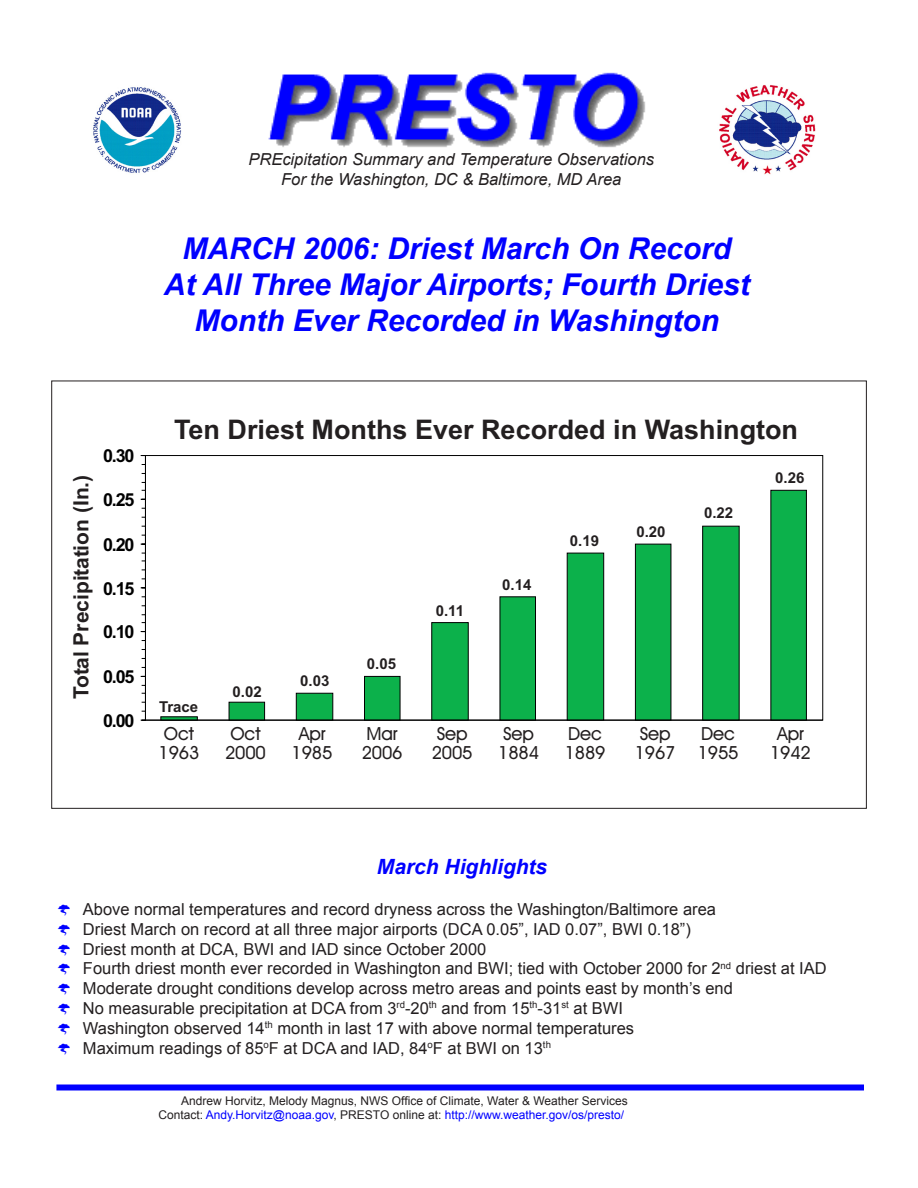
<style>
.page{position:relative;width:918px;height:1188px;background:#fff}
.page>*{position:absolute;margin:0;border:0;box-sizing:border-box;transform-origin:0 0}
.t1{font:italic 700 30px/36px "Arial";color:#00f;text-align:center}
.t2{font:700 27px "Arial";color:#231f20}
.t3{font:700 21px "Arial";color:#231f20}
.t4{font:italic 700 21px "Arial";color:#00f}
.t5{font:700 18px/18.6px "Avant Garde Bk BT";color:#231f20}
.t6{font:700 18px "Arial";letter-spacing:-.075em;color:#000}
.t7{font:16.5px/19.8px "Arial";color:#231f20}
.t8{font:italic 16.5px/19.8px "Arial";color:#231f20;text-align:center}
.t9{font:700 15px "Arial";color:#231f20}
.t10{font:12px/14.4px "Arial";color:#231f20}
.s1{color:#00f}
</style>
<div class="page">
<img style="left:268px;top:72px;width:378px;height:76px">
<img style="left:93px;top:87px;width:89px;height:86px">
<img style="left:719px;top:85px;width:97px;height:90px">
<div style="left:56px;top:1084px;width:808px;height:6px;background:#00f"></div>
<svg style="left:160px;top:716px;width:38px;height:4px"></svg>
<div style="left:229px;top:702px;width:36px;height:19px;background:#0cb14b;border:1px solid #000"></div>
<div style="left:296px;top:693px;width:37px;height:28px;background:#0cb14b;border:1px solid #000"></div>
<div style="left:364px;top:676px;width:37px;height:45px;background:#0cb14b;border:1px solid #000"></div>
<div style="left:431px;top:622px;width:38px;height:99px;background:#0cb14b;border:1px solid #000"></div>
<div style="left:499px;top:596px;width:37px;height:125px;background:#0cb14b;border:1px solid #000"></div>
<div style="left:567px;top:553px;width:37px;height:168px;background:#0cb14b;border:1px solid #000"></div>
<div style="left:635px;top:544px;width:36px;height:177px;background:#0cb14b;border:1px solid #000"></div>
<div style="left:702px;top:526px;width:38px;height:195px;background:#0cb14b;border:1px solid #000"></div>
<div style="left:770px;top:490px;width:37px;height:231px;background:#0cb14b;border:1px solid #000"></div>
<hr style="left:145px;top:456px;width:1px;height:264px;background:#000">
<hr style="left:145px;top:720px;width:678px;height:1px;background:#000">
<p class="t8" style="left:248px;top:149px;width:407px">PREcipitation Summary and Temperature Observations<br>For the Washington, DC &amp; Baltimore, MD Area</p>
<h1 class="t1" style="left:164px;top:232px;width:588px">MARCH 2006: Driest March On Record<br>At All Three Major Airports; Fourth Driest<br>Month Ever Recorded in Washington</h1>
<p class="t3" style="left:73px;top:699px;width:226px;rotate:-90deg">Total Precipitation (In.)</p>
<p class="t6" style="left:103px;top:449px;width:33px">0.30</p>
<p class="t6" style="left:103px;top:493px;width:33px">0.25</p>
<p class="t6" style="left:103px;top:538px;width:33px">0.20</p>
<p class="t6" style="left:103px;top:582px;width:33px">0.15</p>
<p class="t6" style="left:103px;top:625px;width:33px">0.10</p>
<p class="t6" style="left:103px;top:670px;width:33px">0.05</p>
<p class="t6" style="left:103px;top:714px;width:33px">0.00</p>
<h2 class="t2" style="left:174px;top:419px;width:626px">Ten Driest Months Ever Recorded in Washington</h2>
<p class="t9" style="left:159px;top:701px;width:41px">Trace</p>
<p class="t9" style="left:233px;top:686px;width:31px">0.02</p>
<p class="t9" style="left:300px;top:676px;width:31px">0.03</p>
<p class="t9" style="left:367px;top:658px;width:31px">0.05</p>
<p class="t9" style="left:436px;top:606px;width:30px">0.11</p>
<p class="t9" style="left:502px;top:579px;width:31px">0.14</p>
<p class="t9" style="left:570px;top:536px;width:31px">0.19</p>
<p class="t9" style="left:636px;top:526px;width:31px">0.20</p>
<p class="t9" style="left:704px;top:508px;width:31px">0.22</p>
<p class="t9" style="left:775px;top:473px;width:31px">0.26</p>
<p class="t5" style="left:159px;top:726px;width:42px">Oct<br>1963</p>
<p class="t5" style="left:225px;top:726px;width:42px">Oct<br>2000</p>
<p class="t5" style="left:292px;top:726px;width:42px;text-align:center">Apr<br>1985</p>
<p class="t5" style="left:362px;top:726px;width:42px">Mar<br>2006</p>
<p class="t5" style="left:432px;top:726px;width:42px">Sep<br>2005</p>
<p class="t5" style="left:498px;top:726px;width:42px">Sep<br>1884</p>
<p class="t5" style="left:565px;top:726px;width:42px">Dec<br>1889</p>
<p class="t5" style="left:635px;top:726px;width:42px">Sep<br>1967</p>
<p class="t5" style="left:698px;top:726px;width:42px">Dec<br>1955</p>
<p class="t5" style="left:770px;top:726px;width:42px;text-align:center">Apr<br>1942</p>
<p class="t4" style="left:377px;top:853px;width:172px">March Highlights</p>
<p class="t7" style="left:83px;top:899px;width:745px">Above normal temperatures and record dryness across the Washington/Baltimore area<br>Driest March on record at all three major airports (DCA 0.05”, IAD 0.07”, BWI 0.18”)<br>Driest month at DCA, BWI and IAD since October 2000<br>Fourth driest month ever recorded in Washington and BWI; tied with October 2000 for 2<sup>nd</sup> driest at IAD Moderate drought conditions develop across metro areas and points east by month’s end<br>No measurable precipitation at DCA from 3<sup>rd</sup>-20<sup>th</sup> and from 15<sup>th</sup>-31<sup>st</sup> at BWI<br>Washington observed 14<sup>th</sup> month in last 17 with above normal temperatures<br>Maximum readings of 85<sup>o</sup>F at DCA and IAD, 84<sup>o</sup>F at BWI on 13<sup>th</sup></p>
<p class="t10" style="left:159px;top:1094px;width:471px;text-indent:23px">Andrew Horvitz, Melody Magnus, NWS Office of Climate, Water &amp; Weather Services<br>Contact: <span class="s1">Andy.Horvitz@noaa.gov</span>, PRESTO online at: <span class="s1">http://www.weather.gov/os/presto/</span></p>
</div>
